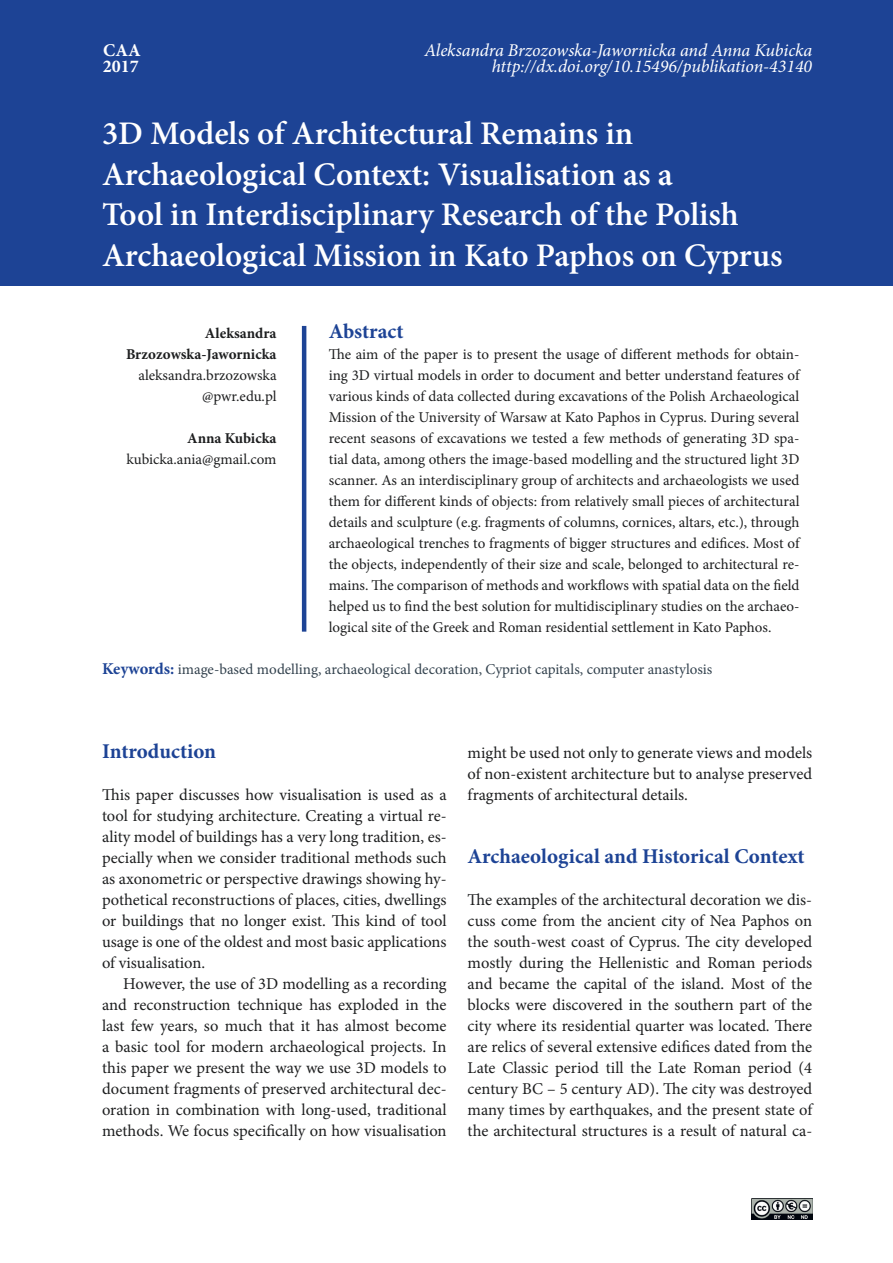
<style>
.page{position:relative;width:893px;height:1263px;background:#fff}
.page>*{position:absolute;margin:0;border:0;box-sizing:border-box;transform-origin:0 0}
.t1{font:600 33px/40.5px "Minion Pro";color:#fff}
.t2{font:700 21px "Minion Pro";color:#1d4395}
.t3{font:italic 18px "Minion Pro";letter-spacing:-.01em;color:#fff}
.t4{font:18px "Minion Pro It 2";letter-spacing:-.005em;color:#fff}
.t5{font:18px/16.4px "Minion Pro Bold 2";color:#fff}
.t6{font:16.5px/21px "Minion Pro";color:#1d1e1f;text-align:justify}
.t7{font:15px/21px "Minion Pro";color:#1d1e1f;text-align:right}
.t8{font:15px "Minion Pro";color:#33424e}
.t9{font:700 15px/21px "Minion Pro";color:#1d1e1f;text-align:right}
.s1{font-weight:700;font-size:16.5px;color:#1d4395}
</style>
<div class="page">
<div style="left:0;top:0;width:893px;height:286px;background:#1d4395"></div>
<hr style="left:302px;top:326px;width:4px;height:306px;background:#1d4395">
<img style="left:751px;top:1199px;width:61px;height:21px">
<p class="t5" style="left:103px;top:41px;width:39px">CAA<br>2017</p>
<p class="t3" style="left:424px;top:38px;width:389px">Aleksandra Brzozowska-Jawornicka and Anna Kubicka</p>
<p class="t4" style="left:492px;top:54px;width:322px">http://dx.doi.org/10.15496/publikation-43140</p>
<h1 class="t1" style="left:102px;top:113px;width:682px">3D Models of Architectural Remains in Archaeological Context: Visualisation as a<br>Tool in Interdisciplinary Research of the Polish Archaeological Mission in Kato Paphos on Cyprus</h1>
<p class="t2" style="left:329px;top:316px;width:77px">Abstract</p>
<p class="t7" style="left:329px;top:343px;width:472px;text-align:justify">The aim of the paper is to present the usage of different methods for obtain&shy;ing 3D virtual models in order to document and better understand features of various kinds of data collected during excavations of the Polish Archaeological Mission of the University of Warsaw at Kato Paphos in Cyprus. During several recent seasons of excavations we tested a few methods of generating 3D spa&shy;tial data, among others the image-based modelling and the structured light 3D scanner. As an interdisciplinary group of architects and archaeologists we used them for different kinds of objects: from relatively small pieces of architectural details and sculpture (e.g. fragments of columns, cornices, altars, etc.), through archaeological trenches to fragments of bigger structures and edifices. Most of the objects, independently of their size and scale, belonged to architectural re&shy;mains. The comparison of methods and workflows with spatial data on the field helped us to find the best solution for multidisciplinary studies on the archaeo&shy;logical site of the Greek and Roman residential settlement in Kato Paphos.</p>
<p class="t8" style="left:102px;top:659px;width:612px"><span class="s1">Keywords:</span> image-based modelling, archaeological decoration, Cypriot capitals, computer anastylosis</p>
<p class="t9" style="left:126px;top:322px;width:152px">Aleksandra<br>Brzozowska-Jawornicka</p>
<p class="t7" style="left:138px;top:364px;width:140px">aleksandra.brzozowska @pwr.edu.pl</p>
<p class="t9" style="left:187px;top:427px;width:91px">Anna Kubicka</p>
<p class="t7" style="left:127px;top:448px;width:152px">kubicka.ania@gmail.com</p>
<p class="t2" style="left:102px;top:736px;width:116px">Introduction</p>
<p class="t6" style="left:102px;top:784px;width:346px">This paper discusses how visualisation is used as a tool for studying architecture. Creating a virtual re&shy;ality model of buildings has a very long tradition, es&shy;pecially when we consider traditional methods such as axonometric or perspective drawings showing hy&shy;pothetical reconstructions of places, cities, dwellings or buildings that no longer exist. This kind of tool usage is one of the oldest and most basic applications of visualisation.</p>
<p class="t6" style="left:102px;top:973px;width:346px;text-indent:21px">However, the use of 3D modelling as a recording and reconstruction technique has exploded in the last few years, so much that it has almost become a basic tool for modern archaeological projects. In this paper we present the way we use 3D models to document fragments of preserved architectural dec&shy;oration in combination with long-used, traditional methods. We focus specifically on how visualisation</p>
<p class="t6" style="left:468px;top:742px;width:346px">might be used not only to generate views and models of non-existent architecture but to analyse preserved fragments of architectural details.</p>
<p class="t2" style="left:468px;top:841px;width:339px">Archaeological and Historical Context</p>
<p class="t6" style="left:468px;top:889px;width:346px">The examples of the architectural decoration we dis&shy;cuss come from the ancient city of Nea Paphos on the south-west coast of Cyprus. The city developed mostly during the Hellenistic and Roman periods and became the capital of the island. Most of the blocks were discovered in the southern part of the city where its residential quarter was located. There are relics of several extensive edifices dated from the Late Classic period till the Late Roman period (4 century BC – 5 century AD). The city was destroyed many times by earthquakes, and the present state of the architectural structures is a result of natural ca-</p>
</div>
